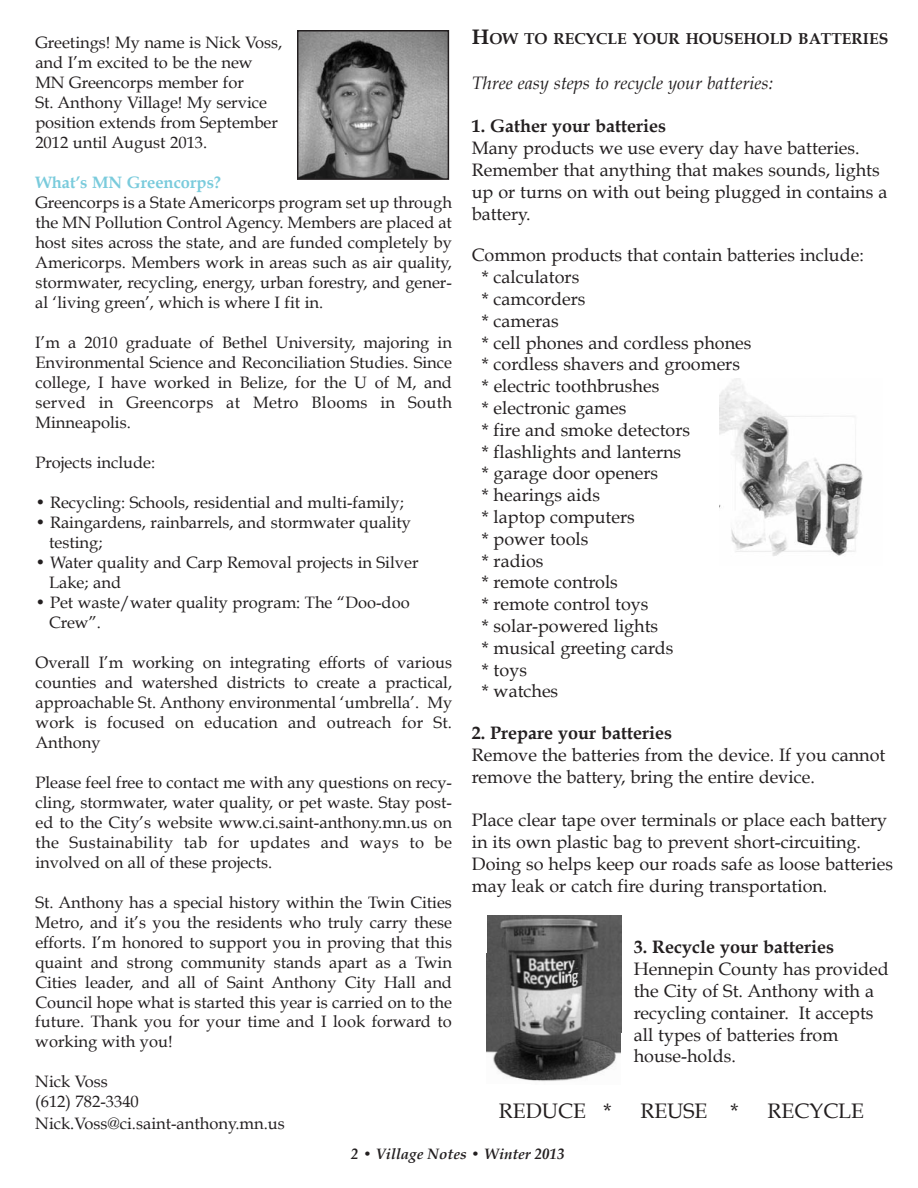
<style>
.page{position:relative;width:918px;height:1188px;background:#fff}
.page>*{position:absolute;margin:0;border:0;box-sizing:border-box;transform-origin:0 0}
.t1{font:21px "Book Antiqua";color:#231f20}
.t2{font:18px/21.8px "Book Antiqua";color:#231f20}
.t3{font:700 18px "Book Antiqua";color:#231f20}
.t4{font:italic 18px "Book Antiqua";color:#231f20}
.t5{font:16.5px/20px "Book Antiqua";color:#231f20}
.t6{font:700 16.5px "Book Antiqua";color:#7acbdc}
.t7{font:700 15.75px "Book Antiqua";color:#231f20}
.t8{font:italic 700 15px "Book Antiqua";color:#231f20}
.s1{font-size:21px}
</style>
<div class="page">
<img style="left:300px;top:33px;width:146px;height:144px">
<div style="left:297px;top:30px;width:152px;height:150px;border:2px solid #231f20"></div>
<img style="left:720px;top:379px;width:143px;height:177px">
<img style="left:486px;top:915px;width:136px;height:167px">
<p class="t5" style="left:35px;top:33px;width:248px">Greetings! My name is Nick Voss, and I’m excited to be the new<br>MN Greencorps member for<br>St. Anthony Village! My service position extends from September<br>2012 until August 2013.</p>
<p class="t6" style="left:35px;top:173px;width:187px">what’s MN Greencorps?</p>
<p class="t5" style="left:35px;top:193px;width:418px;text-align:justify">Greencorps is a State Americorps program set up through the MN Pollution Control Agency. Members are placed at host sites across the state, and are funded completely by Americorps. Members work in areas such as air quality, stormwater, recycling, energy, urban forestry, and gener&shy;al ‘living green’, which is where I fit in.</p>
<p class="t5" style="left:35px;top:333px;width:418px;text-align:justify">I’m a 2010 graduate of Bethel University, majoring in Environmental Science and Reconciliation Studies. Since college, I have worked in Belize, for the U of M, and served in Greencorps at Metro Blooms in South Minneapolis.</p>
<p class="t5" style="left:35px;top:453px;width:121px">Projects include:</p>
<p class="t5" style="left:35px;top:493px;width:370px">• Recycling: Schools, residential and multi-family;</p>
<p class="t5" style="left:49px;top:513px;width:364px;text-indent:-14px">• Raingardens, rainbarrels, and stormwater quality testing;</p>
<p class="t5" style="left:49px;top:553px;width:371px;text-indent:-14px">• Water quality and Carp Removal projects in Silver<br>Lake; and</p>
<p class="t5" style="left:49px;top:593px;width:362px;text-indent:-14px">• Pet waste/water quality program: The “Doo-doo<br>Crew”.</p>
<p class="t5" style="left:35px;top:653px;width:418px;text-align:justify">Overall I’m working on integrating efforts of various counties and watershed districts to create a practical, approachable St. Anthony environmental ‘umbrella’. My work is focused on education and outreach for St.<br>Anthony</p>
<p class="t5" style="left:35px;top:772px;width:418px;text-align:justify">Please feel free to contact me with any questions on recy&shy;cling, stormwater, water quality, or pet waste. Stay post&shy;ed to the City’s website www.ci.saint-anthony.mn.us on the Sustainability tab for updates and ways to be involved on all of these projects.</p>
<p class="t5" style="left:35px;top:892px;width:418px;text-align:justify">St. Anthony has a special history within the Twin Cities Metro, and it’s you the residents who truly carry these efforts. I’m honored to support you in proving that this quaint and strong community stands apart as a Twin Cities leader, and all of Saint Anthony City Hall and Council hope what is started this year is carried on to the future. Thank you for your time and I look forward to working with you!</p>
<p class="t5" style="left:35px;top:1072px;width:105px">Nick Voss (612) 782-3340</p>
<p class="t5" style="left:35px;top:1114px;width:251px">Nick.Voss@ci.saint-anthony.mn.us</p>
<p class="t7" style="left:472px;top:29px;width:418px"><span class="s1">H</span>ow to recycle your HouseHold batteries</p>
<p class="t4" style="left:472px;top:72px;width:303px">Three easy steps to recycle your batteries:</p>
<p class="t3" style="left:472px;top:116px;width:196px">1. Gather your batteries</p>
<p class="t2" style="left:472px;top:138px;width:417px">Many products we use every day have batteries.<br>Remember that anything that makes sounds, lights up or turns on with out being plugged in contains a battery.</p>
<p class="t2" style="left:482px;top:245px;width:384px;text-indent:-10px">Common products that contain batteries include: * calculators<br>* camcorders<br>* cameras<br>* cell phones and cordless phones<br>* cordless shavers and groomers<br>* electric toothbrushes<br>* electronic games<br>* fire and smoke detectors<br>* flashlights and lanterns<br>* garage door openers<br>* hearings aids<br>* laptop computers<br>* power tools<br>* radios<br>* remote controls<br>* remote control toys<br>* solar-powered lights<br>* musical greeting cards<br>* toys<br>* watches</p>
<p class="t3" style="left:472px;top:723px;width:202px">2. Prepare your batteries</p>
<p class="t2" style="left:472px;top:744px;width:415px">Remove the batteries from the device. If you cannot remove the battery, bring the entire device.</p>
<p class="t2" style="left:472px;top:810px;width:423px">Place clear tape over terminals or place each battery in its own plastic bag to prevent short-circuiting.<br>Doing so helps keep our roads safe as loose batteries may leak or catch fire during transportation.</p>
<p class="t3" style="left:634px;top:937px;width:202px">3. recycle your batteries</p>
<p class="t2" style="left:634px;top:959px;width:256px">Hennepin County has provided the City of St. Anthony with a recycling container. It accepts all types of batteries from house-holds.</p>
<p class="t1" style="left:499px;top:1099px;width:114px">REDUCE *</p>
<p class="t1" style="left:640px;top:1099px;width:100px">REUSE *</p>
<p class="t1" style="left:768px;top:1099px;width:98px">RECYCLE</p>
<p class="t8" style="left:351px;top:1145px;width:215px">2 • Village Notes • Winter 2013</p>
</div>
